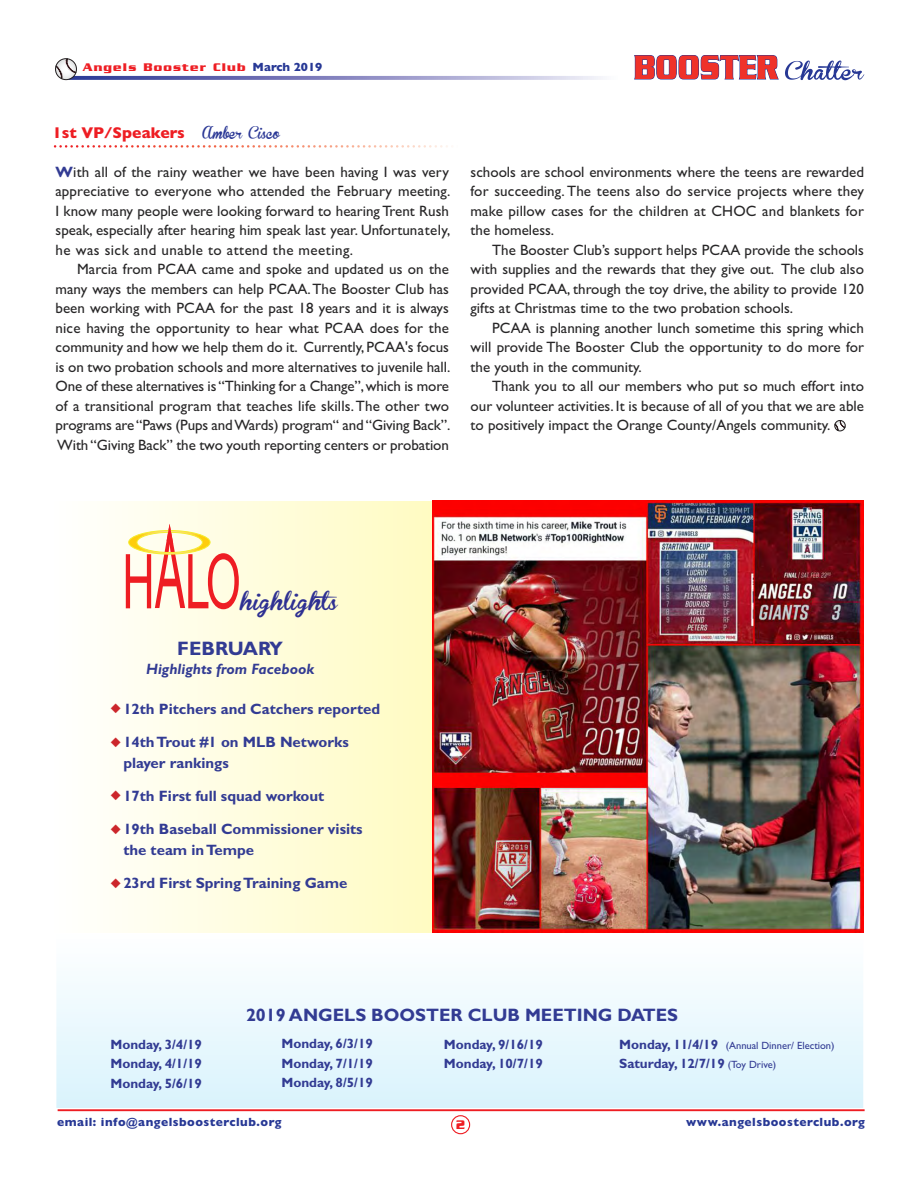
<style>
.page{position:relative;width:918px;height:1188px;background:#fff}
.page>*{position:absolute;margin:0;border:0;box-sizing:border-box;transform-origin:0 0}
.t1{font:700 19.5px "Gill Sans";color:#323b93}
.t2{font:700 18px "Gill Sans";color:#323b93}
.t3{font:18px "Brannboll Fet";color:#2e3092;scale:1.16 1}
.t4{font:700 15.75px "Gill Sans";color:#ee1d23}
.t5{font:15px/19.5px "Gill Sans";color:#272627;text-align:justify}
.t6{font:700 15px/21px "Gill Sans";color:#323b93}
.t7{font:italic 700 15px "Gill Sans";color:#323b93}
.t8{font:700 13.5px/19.5px "Gill Sans";color:#323b93;text-align:justify}
.t9{font:700 13.5px "Serpentine";color:#ee1d23;scale:.89 1}
.t10{font:700 12px "Gill Sans";letter-spacing:.04em;color:#273895}
.t11{font:700 12px "Serpentine";letter-spacing:.1em;color:#ee1d23}
.t12{font:10.5px "Gill Sans";color:#323b93}
.s1{font-family:"Gill Sans";color:#273895}
.s2{font-family:"Brannboll Fet";font-weight:400;font-size:12px;color:#2a3795}
.s3{font-weight:700;color:#323b93}
.s4{font-weight:700;font-size:13.5px}
.s5{font-weight:400;font-size:10.5px}
</style>
<div class="page">
<div style="left:56px;top:934px;width:807px;height:174px;background:linear-gradient(to bottom,#feffff,#d9f3fc)"></div>
<div style="left:55px;top:932px;width:810px;height:177px;border:2px solid #fff"></div>
<div style="left:54px;top:501px;width:395px;height:432px;background:linear-gradient(to right,#fffffe,#fffbbf)"></div>
<div style="left:451px;top:1115px;width:19px;height:19px;border:1px solid #ee1d23;border-radius:50%"></div>
<svg style="left:634px;top:55px;width:231px;height:26px"></svg>
<svg style="left:55px;top:58px;width:546px;height:23px"></svg>
<div style="left:55px;top:58px;width:22px;height:22px;border:1px solid #231f20;border-radius:50%"></div>
<hr style="left:58px;top:1109px;width:807px;height:2px;background:#ee1d23">
<svg style="left:835px;top:420px;width:11px;height:11px"></svg>
<div style="left:835px;top:420px;width:10px;height:11px;border:1px solid #231f20;border-radius:50%"></div>
<img style="left:432px;top:501px;width:432px;height:432px">
<svg style="left:374px;top:145px;width:74px;height:3px"></svg>
<svg style="left:126px;top:524px;width:113px;height:85px;background:#fac8af"></svg>
<svg style="left:111px;top:704px;width:10px;height:9px"></svg>
<svg style="left:111px;top:737px;width:10px;height:10px"></svg>
<svg style="left:111px;top:791px;width:10px;height:9px"></svg>
<svg style="left:111px;top:824px;width:10px;height:10px"></svg>
<svg style="left:111px;top:878px;width:10px;height:10px"></svg>
<p class="t11" style="left:83px;top:64px;width:241px">Angels Booster Club <span class="s1">March 2019</span></p>
<p class="t4" style="left:52px;top:124px;width:229px">1st VP/Speakers <span class="s2">Amber Cisco</span></p>
<p class="t5" style="left:56px;top:162px;width:396px"><span class="s3">W</span>ith all of the rainy weather we have been having I was very appreciative to everyone who attended the February meeting.<br>I know many people were looking forward to hearing Trent Rush speak, especially after hearing him speak last year. Unfortunately, he was sick and unable to attend the meeting.</p>
<p class="t5" style="left:56px;top:259px;width:396px;text-indent:22px">Marcia from PCAA came and spoke and updated us on the many ways the members can help PCAA.The Booster Club has been working with PCAA for the past 18 years and it is always nice having the opportunity to hear what PCAA does for the community and how we help them do it. Currently,PCAA's focus is on two probation schools and more alternatives to juvenile hall.<br>One of these alternatives is“Thinking for a Change”,which is more of a transitional program that teaches life skills.The other two programs are“Paws (Pups andWards) program“ and“Giving Back”.<br>With“Giving Back” the two youth reporting centers or probation</p>
<p class="t5" style="left:471px;top:162px;width:395px">schools are school environments where the teens are rewarded for succeeding. The teens also do service projects where they make pillow cases for the children at CHOC and blankets for the homeless.</p>
<p class="t5" style="left:471px;top:240px;width:395px;text-indent:22px">The Booster Club’s support helps PCAA provide the schools with supplies and the rewards that they give out. The club also provided PCAA, through the toy drive, the ability to provide 120 gifts at Christmas time to the two probation schools.</p>
<p class="t5" style="left:471px;top:318px;width:395px;text-indent:22px">PCAA is planning another lunch sometime this spring which will provide The Booster Club the opportunity to do more for the youth in the community.</p>
<p class="t5" style="left:471px;top:376px;width:395px;text-indent:22px">Thank you to all our members who put so much effort into our volunteer activities. It is because of all of you that we are able to positively impact the Orange County/Angels community.</p>
<p class="t3" style="left:241px;top:592px;width:92px">highlights</p>
<h1 class="t1" style="left:177px;top:637px;width:107px">FEBRUARY</h1>
<p class="t7" style="left:146px;top:661px;width:169px">Highlights from Facebook</p>
<p class="t6" style="left:123px;top:698px;width:258px">12th Pitchers and Catchers reported</p>
<p class="t6" style="left:123px;top:731px;width:227px">14thTrout #1 on MLB Networks player rankings</p>
<p class="t6" style="left:123px;top:785px;width:203px">17th First full squad workout</p>
<p class="t6" style="left:123px;top:818px;width:241px">19th Baseball Commissioner visits the team inTempe</p>
<p class="t6" style="left:123px;top:872px;width:226px">23rd First SpringTraining Game</p>
<p class="t2" style="left:246px;top:1005px;width:434px">2019 ANGELS BOOSTER CLUB MEETING DATES</p>
<p class="t12" style="left:619px;top:1039px;width:217px"><span class="s4">Monday, 11/4/19</span> (Annual Dinner/ Election)</p>
<p class="t8" style="left:619px;top:1054px;width:159px">Saturday, 12/7/19 <span class="s5">(Toy Drive)</span></p>
<p class="t8" style="left:110px;top:1034px;width:93px">Monday, 3/4/19<br>Monday, 4/1/19<br>Monday, 5/6/19</p>
<p class="t8" style="left:281px;top:1034px;width:93px">Monday, 6/3/19<br>Monday, 7/1/19<br>Monday, 8/5/19</p>
<p class="t8" style="left:444px;top:1034px;width:101px">Monday, 9/16/19<br>Monday, 10/7/19</p>
<p class="t10" style="left:57px;top:1115px;width:226px">email: info@angelsboosterclub.org</p>
<p class="t10" style="left:686px;top:1115px;width:180px">www.angelsboosterclub.org</p>
<p class="t9" style="left:456px;top:1120px;width:12px">2</p>
</div>
